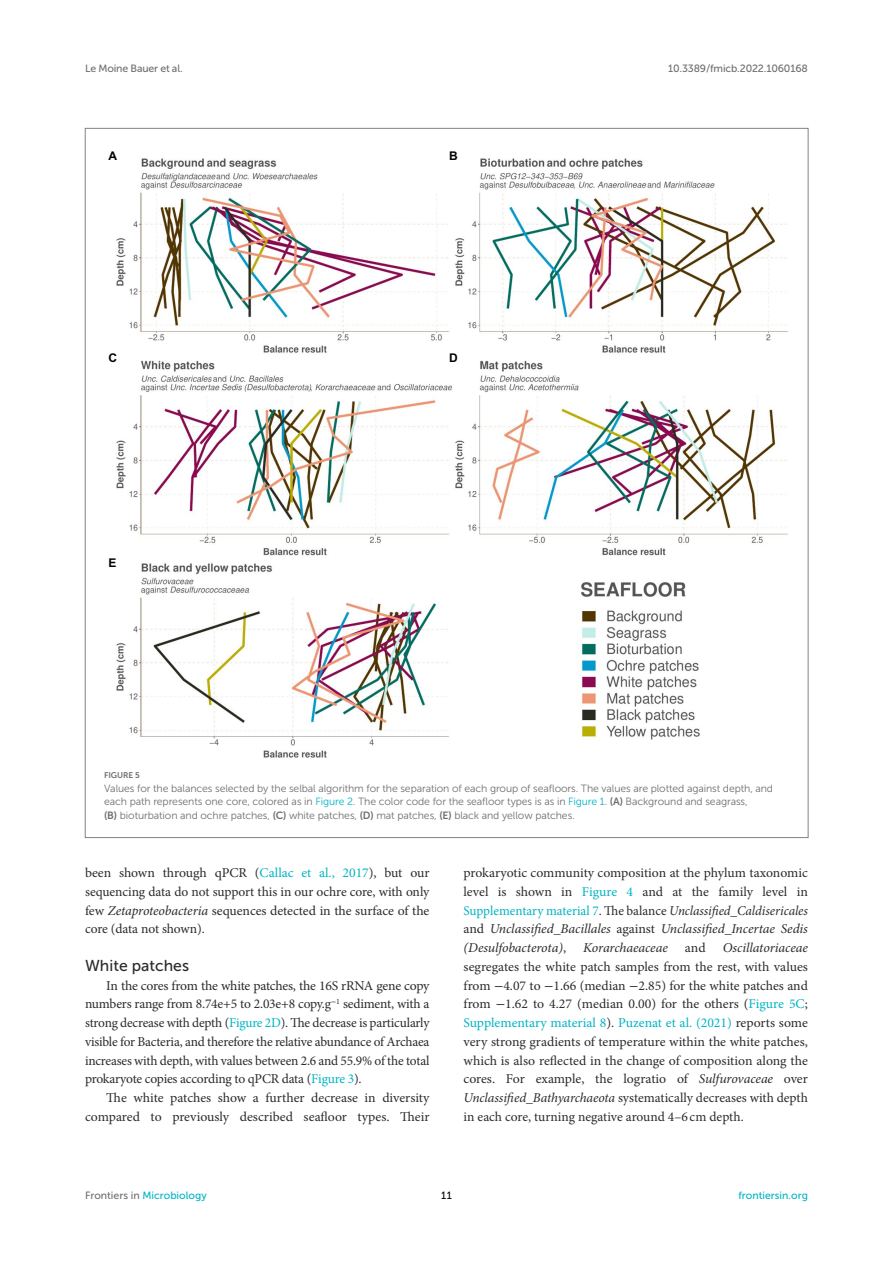
<style>
.page{position:relative;width:893px;height:1263px;background:#fff}
.page>*{position:absolute;margin:0;border:0;box-sizing:border-box;transform-origin:0 0}
.HEAD_3{font:15.75px "Museo Sans 500";color:#2b2b2a}
.TEXT{font:13.5px/18.8px "Minion Pro";letter-spacing:-.005em;color:#2b2b2a;text-align:justify}
.TEXT_FLUSH{font:13.5px/18.8px "Minion Pro";letter-spacing:-.015em;color:#2b2b2a;text-align:justify}
.TEXT-2{font:italic 13.5px "Minion Pro";letter-spacing:-.005em;color:#2b2b2a}
.t1{font:700 12px "Arial";color:#000}
.FIG_LEG{font:10.5px/13.5px "Museo Sans 300";letter-spacing:-.01em;color:#706f70}
.t2{font:10.5px "Museo Sans 500";letter-spacing:-.015em;color:#706f70}
.t3{font:10.5px "Museo Sans 500";color:#00b4c4}
.t4{font:10.5px "Museo Sans 500";color:#000}
.FIG_HD{font:8.25px "Museo Sans 700";letter-spacing:-.01em;color:#706f70}
.s1{color:#00b4c4}
.s2{font-family:"Museo Sans 700"}
.s3{font-style:italic}
.s4{font-family:"STIX General"}
.s5{color:#706f70}
</style>
<div class="page">
<img style="left:116px;top:158px;width:672px;height:600px">
<p class="t2" style="left:85px;top:63px;width:99px">Le Moine Bauer et al.</p>
<p class="t2" style="left:668px;top:63px;width:141px">10.3389/fmicb.2022.1060168</p>
<p class="t1" style="left:109px;top:147px;width:10px">A</p>
<p class="t1" style="left:449px;top:147px;width:10px">B</p>
<p class="t1" style="left:109px;top:350px;width:10px">C</p>
<p class="t1" style="left:109px;top:554px;width:10px">E</p>
<p class="t1" style="left:449px;top:350px;width:10px">D</p>
<p class="FIG_HD" style="left:104px;top:771px;width:37px">FIGURE 5</p>
<p class="FIG_LEG" style="left:104px;top:781px;width:670px">Values for the balances selected by the selbal algorithm for the separation of each group of seafloors. The values are plotted against depth, and each path represents one core, colored as in <span class="s1">Figure 2</span>. The color code for the seafloor types is as in <span class="s1">Figure 1</span>. <span class="s2">(A)</span> Background and seagrass,<br><span class="s2">(B)</span> bioturbation and ochre patches, <span class="s2">(C)</span> white patches, <span class="s2">(D)</span> mat patches, <span class="s2">(E)</span> black and yellow patches.</p>
<p class="TEXT" style="left:85px;top:863px;width:346px">been shown through qPCR (<span class="s1">Callac et al., 2017</span>), but our sequencing data do not support this in our ochre core, with only few <span class="s3">Zetaproteobacteria</span> sequences detected in the surface of the core (data not shown).</p>
<p class="HEAD_3" style="left:85px;top:957px;width:106px">White patches</p>
<p class="TEXT_FLUSH" style="left:85px;top:976px;width:346px;text-indent:21px">In the cores from the white patches, the 16S rRNA gene copy numbers range from 8.74e+5 to 2.03e+8 copy.g<sup>−</sup><sup>1</sup> sediment, with a strong decrease with depth (<span class="s1">Figure 2D</span>). The decrease is particularly visible for Bacteria, and therefore the relative abundance of Archaea increases with depth, with values between 2.6 and 55.9% of the total prokaryote copies according to qPCR data (<span class="s1">Figure 3</span>).</p>
<p class="TEXT" style="left:85px;top:1088px;width:346px;text-align:right">The white patches show a further decrease in diversity compared to previously described seafloor types. Their</p>
<p class="TEXT" style="left:463px;top:863px;width:346px">prokaryotic community composition at the phylum taxonomic level is shown in <span class="s1">Figure 4</span> and at the family level in <span class="s1">Supplementary material 7</span>. The balance <span class="s3">Unclassified_Caldisericales </span>and <span class="s3">Unclassified_Bacillales</span> against <span class="s3">Unclassified_Incertae Sedis (Desulfobacterota)</span>,</p>
<p class="TEXT" style="left:463px;top:938px;width:346px;text-indent:259px"><span class="s3">Oscillatoriaceae </span>segregates the white patch samples from the rest, with values from <span class="s4">−</span>4.07 to <span class="s4">−</span>1.66 (median <span class="s4">−</span>2.85) for the white patches and from <span class="s4">−</span>1.62 to 4.27 (median 0.00) for the others (<span class="s1">Figure 5C</span>; <span class="s1">Supplementary material 8</span>). <span class="s1">Puzenat et al. (2021)</span> reports some very strong gradients of temperature within the white patches, which is also reflected in the change of composition along the cores. For example, the logratio of <span class="s3">Sulfurovaceae</span> over <span class="s3">Unclassified_Bathyarchaeota</span> systematically decreases with depth in each core, turning negative around 4–6 cm depth.</p>
<p class="TEXT-2" style="left:583px;top:938px;width:86px">Korarchaeaceae</p>
<p class="TEXT" style="left:685px;top:938px;width:22px">and</p>
<p class="t3" style="left:85px;top:1190px;width:123px"><span class="s5">Frontiers in</span> Microbiology</p>
<p class="t4" style="left:441px;top:1190px;width:12px">11</p>
<p class="t3" style="left:738px;top:1190px;width:71px">frontiersin.org</p>
</div>
